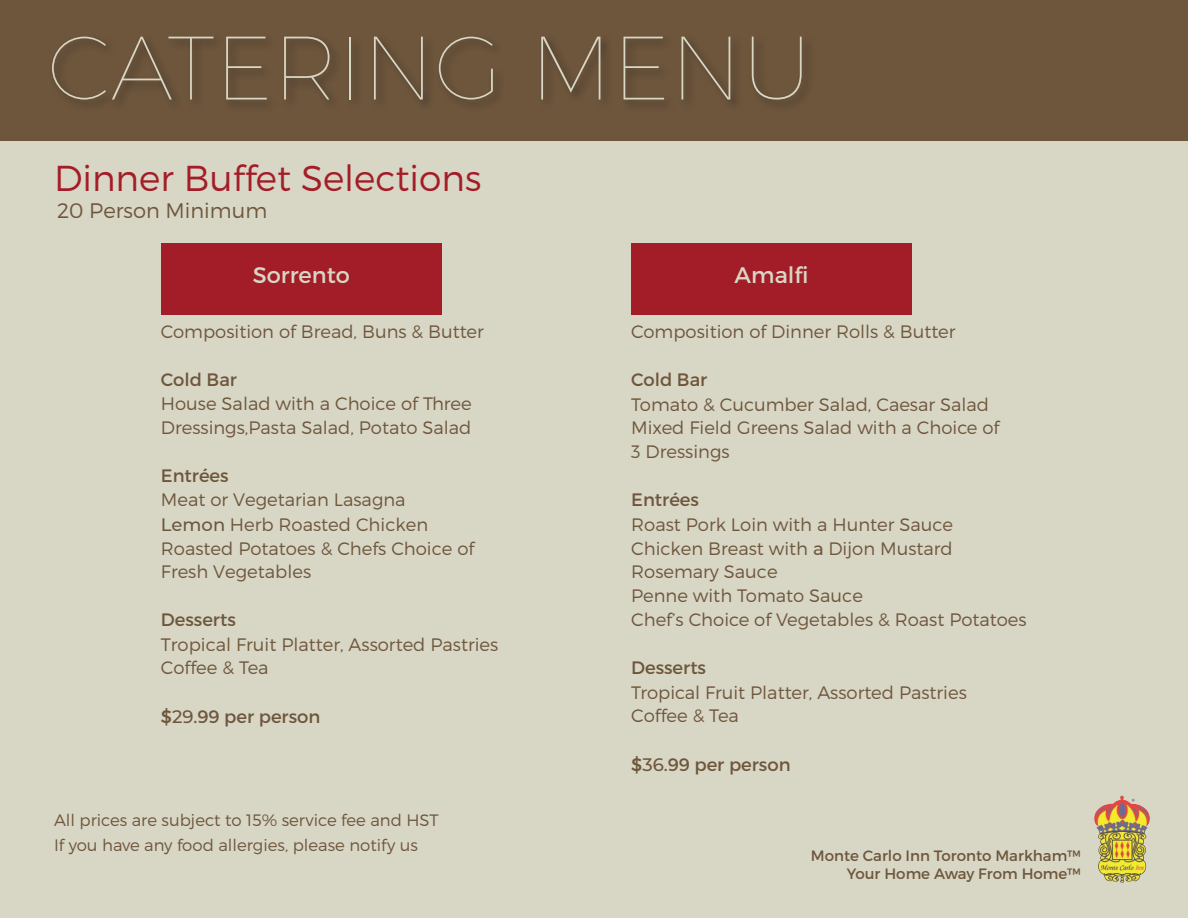
<style>
.page{position:relative;width:1188px;height:918px;background:#d8d6c5}
.page>*{position:absolute;margin:0;border:0;box-sizing:border-box;transform-origin:0 0}
.t1{font:100 90px "Montserrat";color:#d8d6c5}
.t2{font:300 36px "Montserrat";color:#a31d28}
.t3{font:22.5px "Montserrat";color:#d8d6c5}
.t4{font:300 21px "Montserrat";color:#6e563c}
.t5{font:300 18px/24px "Montserrat";color:#6e563c}
.t6{font:18px "Montserrat";color:#6e563c}
.t7{font:300 16.5px/25.2px "Montserrat";color:#6e563c}
.t8{font:15px "Montserrat";color:#6e563c}
.s1{font-weight:400}
.s2{font-weight:500}
</style>
<div class="page">
<div style="left:0;top:0;width:1188px;height:140px;background:#6e563c"></div>
<div style="left:161px;top:243px;width:281px;height:71px;background:#a31d28"></div>
<div style="left:631px;top:243px;width:281px;height:71px;background:#a31d28"></div>
<img style="left:1094px;top:795px;width:56px;height:88px">
<p class="t1" style="left:48px;top:13px;width:766px">CATERING MENU</p>
<p class="t2" style="left:54px;top:156px;width:429px">Dinner Buffet Selections</p>
<p class="t4" style="left:57px;top:198px;width:212px">20 Person Minimum</p>
<p class="t3" style="left:253px;top:261px;width:99px">Sorrento</p>
<p class="t5" style="left:161px;top:320px;width:324px">Composition of Bread, Buns &amp; Butter</p>
<p class="t5" style="left:161px;top:368px;width:312px"><span class="s1">Cold Bar<br></span>House Salad with a Choice of Three<br>Dressings,Pasta Salad, Potato Salad</p>
<p class="t5" style="left:161px;top:464px;width:315px"><span class="s1">Entrées<br></span>Meat or Vegetarian Lasagna<br><span class="s2">Lemon</span> Herb Roasted Chicken<br>Roasted Potatoes &amp; Chefs Choice of<br>Fresh Vegetables</p>
<p class="t5" style="left:161px;top:608px;width:339px"><span class="s1">Desserts<br></span>Tropical Fruit Platter, Assorted Pastries<br>Coffee &amp; Tea</p>
<p class="t6" style="left:161px;top:706px;width:161px">$<span class="s2">29</span>.99 per person</p>
<p class="t7" style="left:54px;top:807px;width:386px">All prices are subject to 15% service fee and HST<br>If you have any food allergies, please notify us</p>
<p class="t3" style="left:735px;top:261px;width:76px">Amalfi</p>
<p class="t5" style="left:631px;top:320px;width:326px">Composition of Dinner Rolls &amp; Butter</p>
<p class="t5" style="left:631px;top:368px;width:370px"><span class="s1">Cold Bar<br></span>Tomato &amp; Cucumber Salad, Caesar Salad<br>Mixed Field Greens Salad with a Choice of<br>3 Dressings</p>
<p class="t5" style="left:631px;top:488px;width:397px"><span class="s1">Entrées<br></span>Roast Pork Loin with a Hunter Sauce<br>Chicken Breast with <span class="s2">a</span> Dijon Mustard<br>Rosemary Sauce<br>Penne with Tomato Sauce<br>Chef’s Choice of Vegetables &amp; Roast Potatoes</p>
<p class="t5" style="left:631px;top:656px;width:337px"><span class="s1">Desserts<br></span>Tropical Fruit Platter, Assorted Pastries<br>Coffee &amp; Tea</p>
<p class="t6" style="left:631px;top:754px;width:161px">$<span class="s2">36</span>.99 per person</p>
<p class="t8" style="left:811px;top:847px;width:271px">Monte Carlo Inn Toronto Markham™</p>
<p class="t8" style="left:847px;top:865px;width:235px">Your Home Away From Home™</p>
</div>
